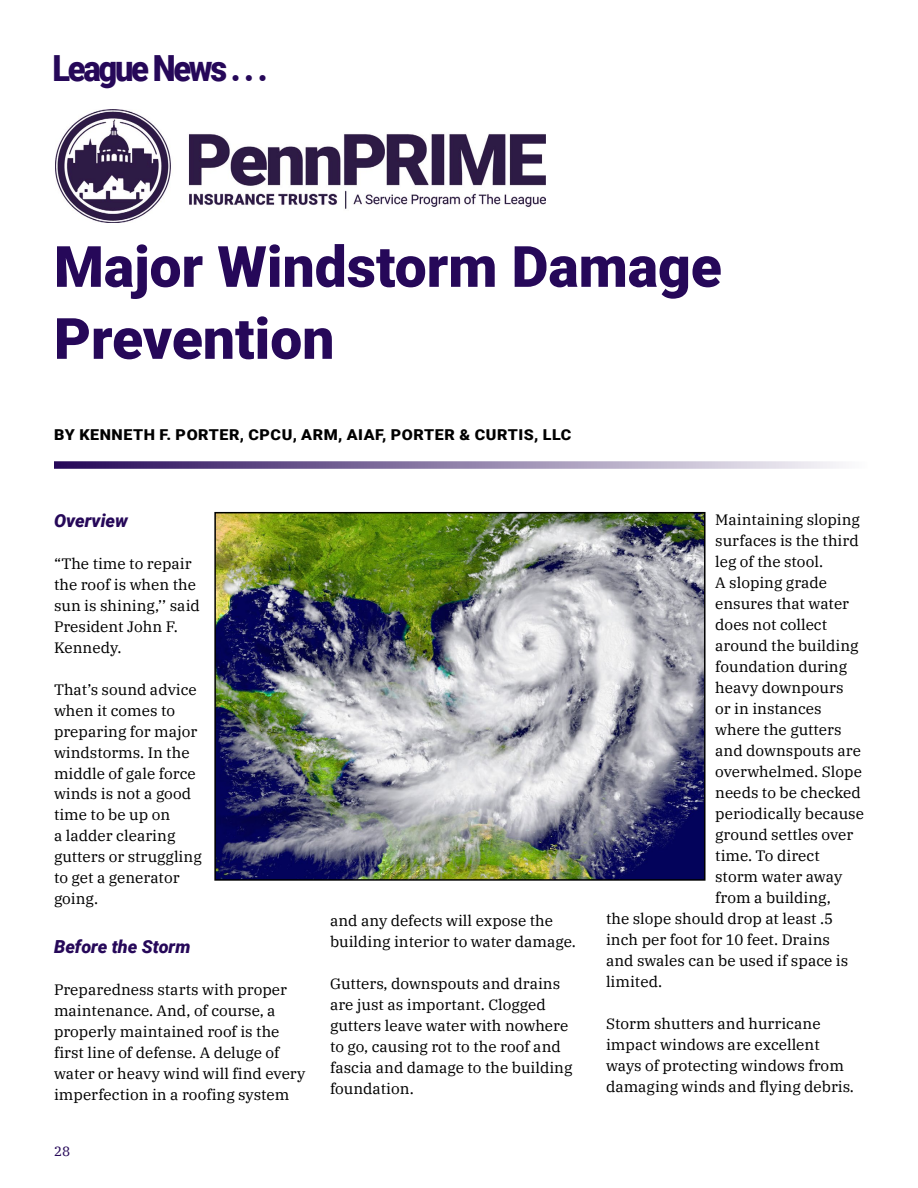
<style>
.page{position:relative;width:918px;height:1188px;background:#fff}
.page>*{position:absolute;margin:0;border:0;box-sizing:border-box;transform-origin:0 0}
.t1{font:900 57px/72px "Roboto";color:#260859}
.t2{font:900 36px "Roboto";letter-spacing:-.07em;color:#260859;scale:.91 1}
.t3{font:italic 900 18px "Roboto";color:#260859}
.t4{font:15px/21px "IBM Plex Serif";color:#000}
.t5{font:900 15px "Roboto";letter-spacing:.035em;color:#000;scale:1.07 1}
.t6{font:13.5px "IBM Plex Serif";color:#260859}
</style>
<div class="page">
<svg style="left:54px;top:461px;width:785px;height:8px;background:#9485ad"></svg>
<img style="left:217px;top:515px;width:486px;height:363px">
<div style="left:214px;top:512px;width:492px;height:369px;border:2px solid #000"></div>
<img style="left:56px;top:110px;width:490px;height:112px">
<h2 class="t2" style="left:52px;top:43px;width:238px">League News . . .</h2>
<h1 class="t1" style="left:54px;top:228px;width:669px">Major Windstorm Damage<br>Prevention</h1>
<p class="t5" style="left:54px;top:424px;width:485px">BY KENNETH F. PORTER, CPCU, ARM, AIAF, PORTER &amp; CURTIS, LLC</p>
<p class="t3" style="left:54px;top:507px;width:75px">Overview</p>
<p class="t4" style="left:54px;top:551px;width:147px">“The time to repair the roof is when the sun is shining,’’ said<br>President John F.<br>Kennedy.</p>
<p class="t4" style="left:54px;top:677px;width:149px">That’s sound advice when it comes to preparing for major windstorms. In the middle of gale force winds is not a good time to be up on<br>a ladder clearing gutters or struggling to get a generator going.</p>
<p class="t3" style="left:54px;top:933px;width:138px">Before the Storm</p>
<p class="t4" style="left:54px;top:977px;width:253px">Preparedness starts with proper maintenance. And, of course, a properly maintained roof is the first line of defense. A deluge of water or heavy wind will find every imperfection in a roofing system</p>
<p class="t6" style="left:54px;top:1141px;width:18px">28</p>
<p class="t4" style="left:330px;top:908px;width:247px">and any defects will expose the building interior to water damage.</p>
<p class="t4" style="left:330px;top:971px;width:244px">Gutters, downspouts and drains are just as important. Clogged gutters leave water with nowhere to go, causing rot to the roof and fascia and damage to the building foundation.</p>
<p class="t4" style="left:715px;top:508px;width:146px">Maintaining sloping</p>
<p class="t4" style="left:715px;top:529px;width:145px">surfaces is the third</p>
<p class="t4" style="left:715px;top:550px;width:110px">leg of the stool.</p>
<p class="t4" style="left:715px;top:571px;width:113px">A sloping grade</p>
<p class="t4" style="left:715px;top:592px;width:135px">ensures that water</p>
<p class="t4" style="left:715px;top:613px;width:114px">does not collect</p>
<p class="t4" style="left:715px;top:634px;width:145px">around the building</p>
<p class="t4" style="left:715px;top:655px;width:133px">foundation during</p>
<p class="t4" style="left:715px;top:676px;width:130px">heavy downpours</p>
<p class="t4" style="left:715px;top:697px;width:108px">or in instances</p>
<p class="t4" style="left:715px;top:718px;width:128px">where the gutters</p>
<p class="t4" style="left:715px;top:739px;width:147px">and downspouts are</p>
<p class="t4" style="left:715px;top:760px;width:148px">overwhelmed. Slope</p>
<p class="t4" style="left:715px;top:781px;width:147px">needs to be checked</p>
<p class="t4" style="left:715px;top:802px;width:150px">periodically because</p>
<p class="t4" style="left:715px;top:823px;width:140px">ground settles over</p>
<p class="t4" style="left:715px;top:844px;width:106px">time. To direct</p>
<p class="t4" style="left:715px;top:865px;width:129px">storm water away</p>
<p class="t4" style="left:715px;top:886px;width:117px">from a building,</p>
<p class="t4" style="left:606px;top:907px;width:229px">the slope should drop at least .5</p>
<p class="t4" style="left:606px;top:928px;width:226px">inch per foot for 10 feet. Drains</p>
<p class="t4" style="left:606px;top:949px;width:244px">and swales can be used if space is</p>
<p class="t4" style="left:606px;top:970px;width:58px">limited.</p>
<p class="t4" style="left:606px;top:1012px;width:250px">Storm shutters and hurricane impact windows are excellent ways of protecting windows from damaging winds and flying debris.</p>
</div>
